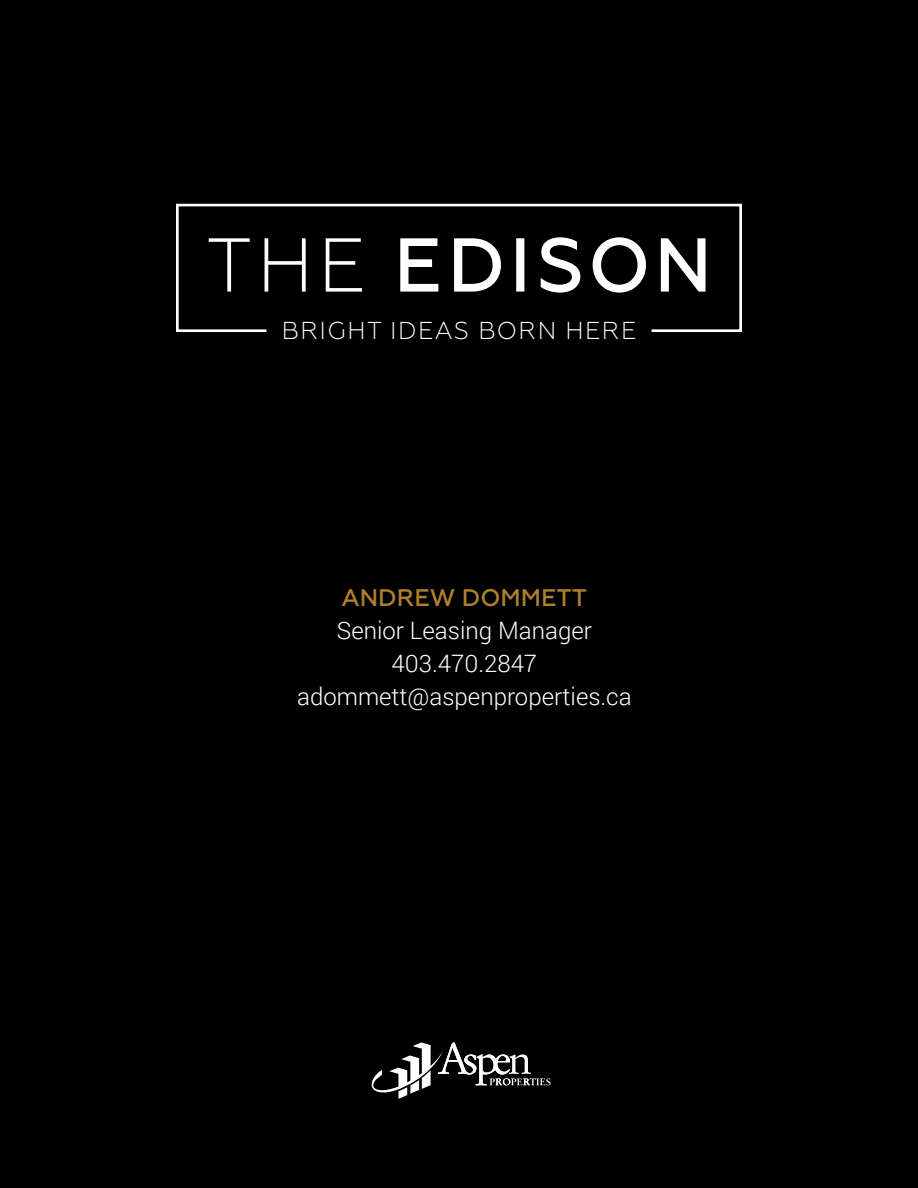
<style>
.page{position:relative;width:918px;height:1188px;background:#000}
.page>*{position:absolute;margin:0;border:0;box-sizing:border-box;transform-origin:0 0}
.t1{font:300 24.45px "Geometria";letter-spacing:.06em;color:#fff}
.t2{font:300 24px/33px "Roboto";color:#fff;text-align:center}
.t3{font:500 24px "Geometria";color:#af802d}
</style>
<div class="page">
<svg style="left:372px;top:1042px;width:179px;height:57px"></svg>
<svg style="left:176px;top:203px;width:566px;height:129px"></svg>
<svg style="left:209px;top:237px;width:497px;height:56px"></svg>
<p class="t1" style="left:282px;top:317px;width:356px">BRIGHT IDEAS BORN HERE</p>
<p class="t3" style="left:341px;top:584px;width:247px">ANDREW DOMMETT</p>
<p class="t2" style="left:297px;top:613px;width:336px">Senior Leasing Manager<br>403.470.2847 adommett@aspenproperties.ca</p>
</div>
